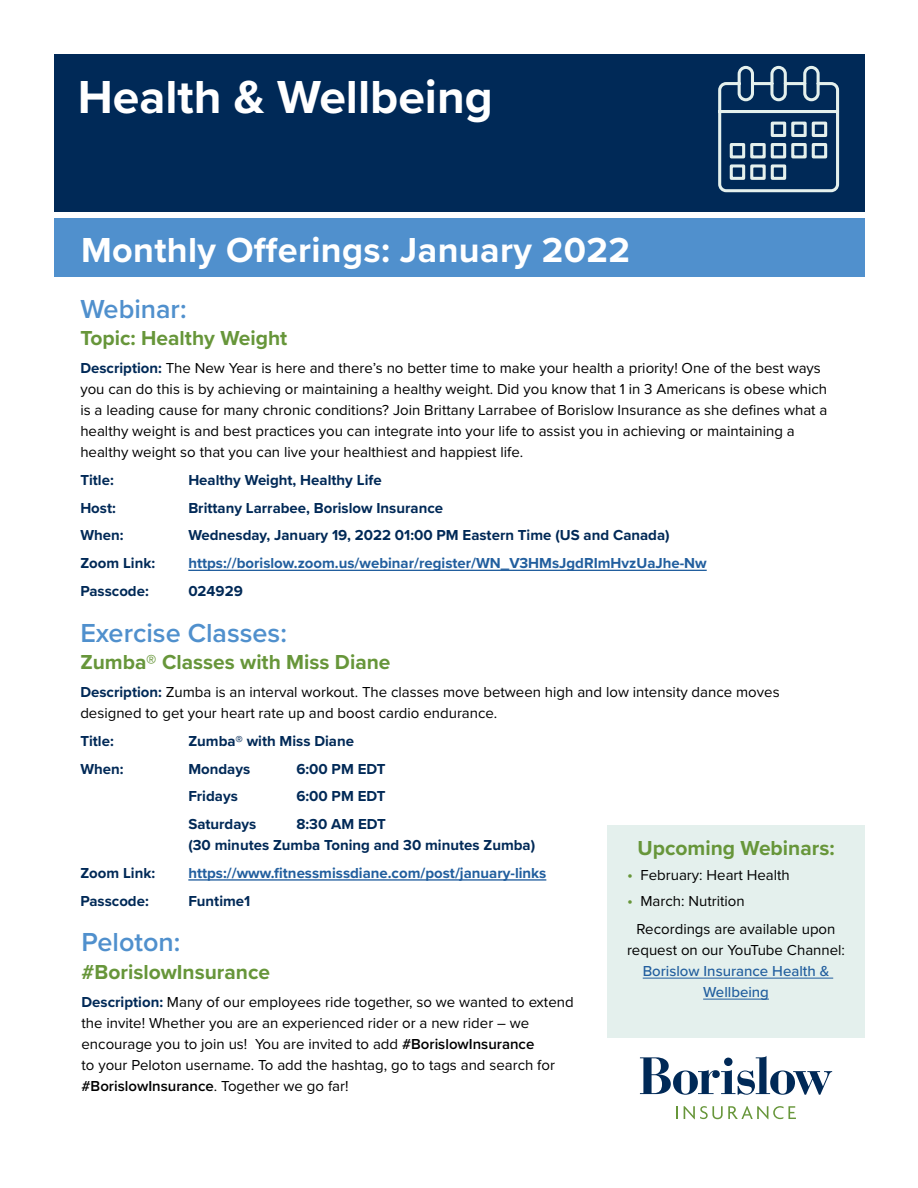
<style>
.page{position:relative;width:918px;height:1188px;background:#fff}
.page>*{position:absolute;margin:0;border:0;box-sizing:border-box;transform-origin:0 0}
.t1{font:700 48px "Proxima Nova";color:#fff}
.t2{font:700 36px "Proxima Nova";letter-spacing:.01em;color:#fff}
.t3{font:600 27px "Proxima Nova";color:#5090cd}
.t4{font:700 21px "Proxima Nova";color:#67963a}
.t5{font:15px/21px "Proxima Nova";color:#000}
.t6{font:700 15px/21px "Proxima Nova";color:#002957}
.t7{font:700 15px "Proxima Nova";color:#215e9e}
.t8{font:500 15px/21px "Proxima Nova";color:#215e9e;text-align:center}
.s1{font-weight:700;color:#002957}
.s2{font-size:16.5px;color:#67963a}
.s3{font-weight:600}
</style>
<div class="page">
<div style="left:54px;top:54px;width:810px;height:158px;background:#002957"></div>
<svg style="left:676px;top:1106px;width:2px;height:13px"></svg>
<svg style="left:684px;top:1106px;width:112px;height:13px"></svg>
<svg style="left:640px;top:1056px;width:192px;height:39px"></svg>
<div style="left:54px;top:218px;width:810px;height:58px;background:#5090cd"></div>
<svg style="left:718px;top:65px;width:122px;height:128px"></svg>
<hr style="left:188px;top:570px;width:519px;height:1px;background:#215e9e">
<hr style="left:188px;top:879px;width:358px;height:2px;background:#215e9e">
<div style="left:608px;top:825px;width:257px;height:213px;background:#e4f0ed"></div>
<hr style="left:643px;top:978px;width:190px;height:1px;background:#215e9e">
<hr style="left:703px;top:999px;width:66px;height:1px;background:#215e9e">
<h1 class="t1" style="left:78px;top:77px;width:417px">Health &amp; Wellbeing</h1>
<h2 class="t2" style="left:81px;top:235px;width:551px">Monthly Offerings: January 2022</h2>
<h3 class="t3" style="left:80px;top:297px;width:108px">Webinar:</h3>
<h3 class="t4" style="left:80px;top:330px;width:208px">Topic: Healthy Weight</h3>
<p class="t5" style="left:80px;top:359px;width:749px"><span class="s1">Description:</span> The New Year is here and there’s no better time to make your health a priority! One of the best ways you can do this is by achieving or maintaining a healthy weight. Did you know that 1 in 3 Americans is obese which is a leading cause for many chronic conditions? Join Brittany Larrabee of Borislow Insurance as she defines what a healthy weight is and best practices you can integrate into your life to assist you in achieving or maintaining a healthy weight so that you can live your healthiest and happiest life.</p>
<p class="t6" style="left:80px;top:470px;width:35px">Title:</p>
<p class="t6" style="left:188px;top:470px;width:195px">Healthy Weight, Healthy Life</p>
<p class="t6" style="left:80px;top:498px;width:37px">Host:</p>
<p class="t6" style="left:188px;top:498px;width:256px">Brittany Larrabee, Borislow Insurance</p>
<p class="t6" style="left:80px;top:526px;width:45px">When:</p>
<p class="t6" style="left:188px;top:526px;width:483px">Wednesday, January 19, 2022 01:00 PM Eastern Time (US and Canada)</p>
<p class="t6" style="left:80px;top:554px;width:76px">Zoom Link:</p>
<p class="t7" style="left:188px;top:557px;width:520px">https://borislow.zoom.us/webinar/register/WN_V3HMsJgdRImHvzUaJhe-Nw</p>
<p class="t6" style="left:80px;top:581px;width:70px">Passcode:</p>
<p class="t6" style="left:188px;top:581px;width:56px">024929</p>
<h3 class="t3" style="left:80px;top:621px;width:208px">Exercise Classes:</h3>
<h3 class="t4" style="left:80px;top:654px;width:312px">Zumba®️ Classes with Miss Diane</h3>
<p class="t5" style="left:80px;top:682px;width:701px"><span class="s1">Description:</span> Zumba is an interval workout. The classes move between high and low intensity dance moves designed to get your heart rate up and boost cardio endurance.</p>
<p class="t6" style="left:80px;top:731px;width:35px">Title:</p>
<p class="t6" style="left:188px;top:731px;width:167px">Zumba®️ with Miss Diane</p>
<p class="t6" style="left:80px;top:759px;width:45px">When:</p>
<p class="t6" style="left:188px;top:759px;width:63px">Mondays</p>
<p class="t6" style="left:296px;top:759px;width:91px">6:00 PM EDT</p>
<p class="t6" style="left:188px;top:787px;width:51px">Fridays</p>
<p class="t6" style="left:296px;top:787px;width:91px">6:00 PM EDT</p>
<p class="t6" style="left:188px;top:814px;width:70px">Saturdays</p>
<p class="t6" style="left:188px;top:814px;width:348px;text-indent:108px">8:30 AM EDT<br>(30 minutes Zumba Toning and 30 minutes Zumba)</p>
<h3 class="t4" style="left:637px;top:839px;width:199px">Upcoming Webinars:</h3>
<p class="t5" style="left:627px;top:865px;width:164px"><span class="s2">•</span> February: Heart Health</p>
<p class="t5" style="left:637px;top:888px;width:200px;line-height:27.8px;text-indent:-10px"><span class="s2">•</span> March: Nutrition<br>Recordings are available upon</p>
<p class="t5" style="left:627px;top:940px;width:220px">request on our YouTube Channel:</p>
<p class="t8" style="left:643px;top:961px;width:188px">Borislow Insurance Health &amp;<br>Wellbeing</p>
<p class="t6" style="left:80px;top:863px;width:76px">Zoom Link:</p>
<p class="t7" style="left:188px;top:867px;width:360px">https://www.fitnessmissdiane.com/post/january-links</p>
<p class="t6" style="left:80px;top:891px;width:70px">Passcode:</p>
<p class="t6" style="left:188px;top:891px;width:64px">Funtime1</p>
<h3 class="t3" style="left:82px;top:931px;width:101px">Peloton:</h3>
<h3 class="t4" style="left:82px;top:963px;width:190px">#BorislowInsurance</h3>
<p class="t5" style="left:82px;top:992px;width:494px"><span class="s1">Description:</span> Many of our employees ride together, so we wanted to extend the invite! Whether you are an experienced rider or a new rider – we encourage you to join us! You are invited to add <span class="s3">#BorislowInsurance<br></span>to your Peloton username. To add the hashtag, go to tags and search for <span class="s3">#BorislowInsurance</span>. Together we go far!</p>
</div>
